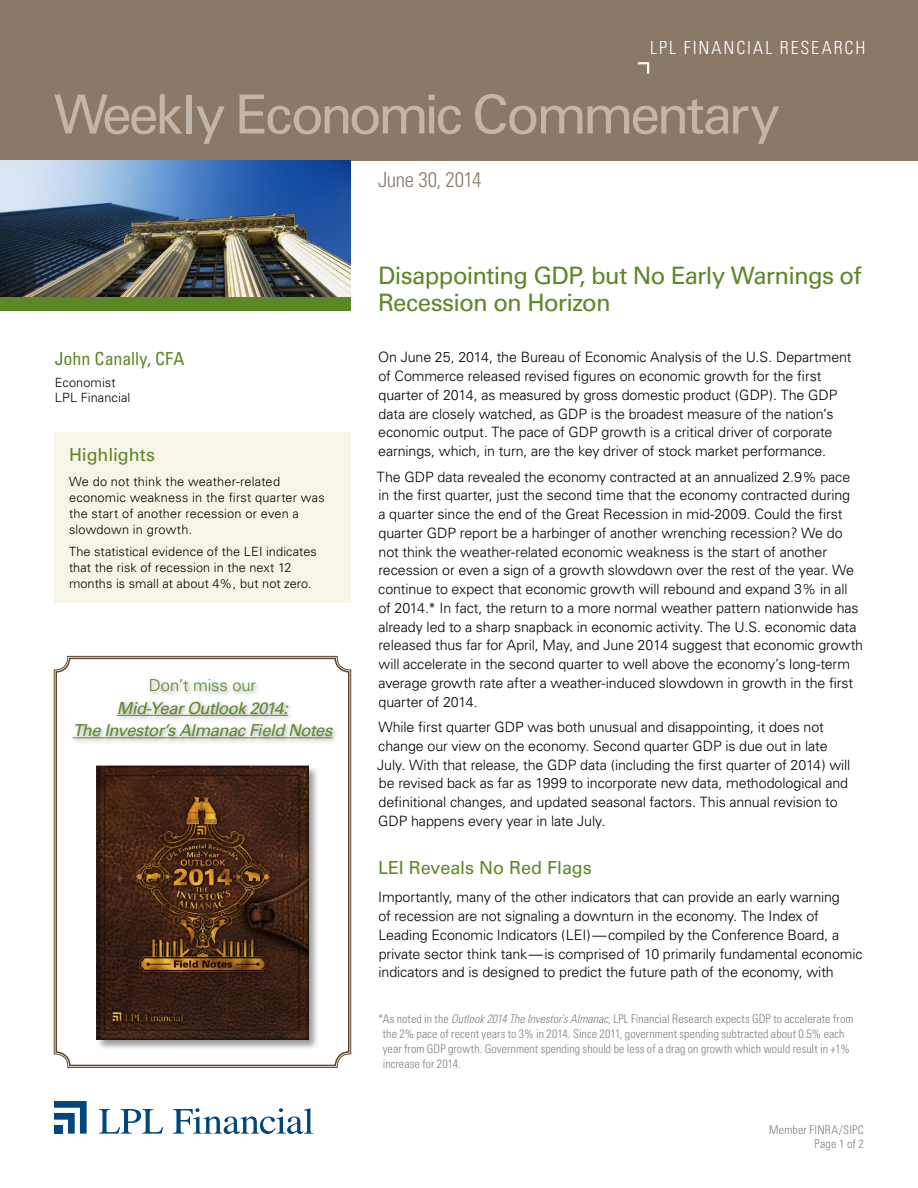
<style>
.page{position:relative;width:918px;height:1188px;background:#fff}
.page>*{position:absolute;margin:0;border:0;box-sizing:border-box;transform-origin:0 0}
.t1{font:54px "Univers";letter-spacing:-.06em;color:#c2b6a8}
.t2{font:24px/27px "Univers";letter-spacing:-.03em;color:#5c8727}
.t3{font:300 condensed 21px "Univers";letter-spacing:-.015em;color:#8a7967}
.t4{font:18px "Univers";letter-spacing:-.005em;color:#5c8727}
.t5{font:300 condensed 18px "Univers";letter-spacing:.11em;color:#fff}
.t6{font:condensed 18px "Univers";color:#5c8727}
.t7{font:italic 16.5px/22.5px "Univers";letter-spacing:-.03em;color:#5c8727;text-align:center}
.t8{font:300 16.5px "Univers";letter-spacing:-.005em;color:#5c8727}
.t9{font:300 14.25px/18.8px "Univers";letter-spacing:-.01em;color:#000}
.t10{font:300 12.75px/15.8px "Univers";letter-spacing:.01em;color:#000}
.t11{font:300 condensed 12px/15px "Univers";letter-spacing:.01em;color:#807f83;text-align:right}
.s1{font-style:italic}
</style>
<div class="page">
<svg style="left:99px;top:1109px;width:64px;height:25px"></svg>
<svg style="left:173px;top:1108px;width:140px;height:26px"></svg>
<svg style="left:54px;top:1101px;width:33px;height:33px"></svg>
<div style="left:54px;top:1125px;width:9px;height:9px;background:#00467f"></div>
<div style="left:0;top:0;width:918px;height:160px;background:#8a7967"></div>
<img style="left:0;top:160px;width:351px;height:137px">
<div style="left:0;top:297px;width:351px;height:13px;background:#5c8727"></div>
<svg style="left:637px;top:62px;width:13px;height:12px"></svg>
<div style="left:54px;top:432px;width:297px;height:171px;background:#f7f5e8"></div>
<svg style="left:54px;top:656px;width:297px;height:412px"></svg>
<div style="left:55px;top:658px;width:294px;height:408px;border:2px solid #5f452b;border-radius:13px"></div>
<div style="left:96px;top:765px;width:224px;height:286px;background:#000;opacity:.4"></div>
<img style="left:91px;top:761px;width:223px;height:285px">
<div style="left:71px;top:677px;width:268px;height:68px;background:#000;opacity:.38"></div>
<hr style="left:117px;top:715px;width:171px;height:1px;background:#5c8727">
<hr style="left:73px;top:737px;width:259px;height:1px;background:#5c8727">
<p class="t5" style="left:650px;top:37px;width:217px">LPL FINANCIAL RESEARCH</p>
<h1 class="t1" style="left:54px;top:82px;width:728px">Weekly Economic Commentary</h1>
<h3 class="t3" style="left:378px;top:167px;width:105px">June 30, 2014</h3>
<p class="t6" style="left:55px;top:348px;width:131px">John Canally, CFA</p>
<p class="t10" style="left:55px;top:375px;width:77px;line-height:15px">Economist<br>LPL Financial</p>
<p class="t4" style="left:69px;top:444px;width:88px">Highlights</p>
<p class="t10" style="left:69px;top:474px;width:257px">We do not think the weather-related economic weakness in the first quarter was the start of another recession or even a slowdown in growth.</p>
<p class="t10" style="left:69px;top:544px;width:249px">The statistical evidence of the LEI indicates that the risk of recession in the next 12 months is small at about 4%, but not zero.</p>
<p class="t8" style="left:149px;top:675px;width:109px">Don’t miss our</p>
<p class="t7" style="left:73px;top:697px;width:261px">Mid-Year Outlook 2014:<br>The Investor’s Almanac Field Notes</p>
<h2 class="t2" style="left:378px;top:262px;width:485px">Disappointing GDP, but No Early Warnings of<br>Recession on Horizon</h2>
<p class="t9" style="left:378px;top:348px;width:475px">On June 25, 2014, the Bureau of Economic Analysis of the U.S. Department of Commerce released revised figures on economic growth for the first quarter of 2014, as measured by gross domestic product (GDP). The GDP data are closely watched, as GDP is the broadest measure of the nation’s economic output. The pace of GDP growth is a critical driver of corporate earnings, which, in turn, are the key driver of stock market performance.</p>
<p class="t9" style="left:377px;top:467px;width:488px">The GDP data revealed the economy contracted at an annualized 2.9% pace in the first quarter, just the second time that the economy contracted during<br>a quarter since the end of the Great Recession in mid-2009. Could the first quarter GDP report be a harbinger of another wrenching recession? We do not think the weather-related economic weakness is the start of another recession or even a sign of a growth slowdown over the rest of the year. We continue to expect that economic growth will rebound and expand 3% in all<br>of 2014.* In fact, the return to a more normal weather pattern nationwide has already led to a sharp snapback in economic activity. The U.S. economic data released thus far for April, May, and June 2014 suggest that economic growth will accelerate in the second quarter to well above the economy’s long-term average growth rate after a weather-induced slowdown in growth in the first quarter of 2014.</p>
<p class="t9" style="left:377px;top:718px;width:475px">While first quarter GDP was both unusual and disappointing, it does not change our view on the economy. Second quarter GDP is due out in late July. With that release, the GDP data (including the first quarter of 2014) will be revised back as far as 1999 to incorporate new data, methodological and definitional changes, and updated seasonal factors. This annual revision to GDP happens every year in late July.</p>
<p class="t4" style="left:378px;top:857px;width:215px">LEI Reveals No Red Flags</p>
<p class="t9" style="left:378px;top:888px;width:486px">Importantly, many of the other indicators that can provide an early warning<br>of recession are not signaling a downturn in the economy. The Index of Leading Economic Indicators (LEI)—compiled by the Conference Board, a private sector think tank—is comprised of 10 primarily fundamental economic indicators and is designed to predict the future path of the economy, with</p>
<p class="t11" style="left:383px;top:1011px;width:472px;text-align:left;text-indent:-5px">*As noted in the <span class="s1">Outlook 2014 The Investor’s Almanac</span>, LPL Financial Research expects GDP to accelerate from the 2% pace of recent years to 3% in 2014. Since 2011, government spending subtracted about 0.5% each year from GDP growth. Government spending should be less of a drag on growth which would result in +1% increase for 2014.</p>
<p class="t11" style="left:769px;top:1122px;width:96px;line-height:14.2px">Member FINRA/SIPC<br>Page 1 of 2</p>
</div>
